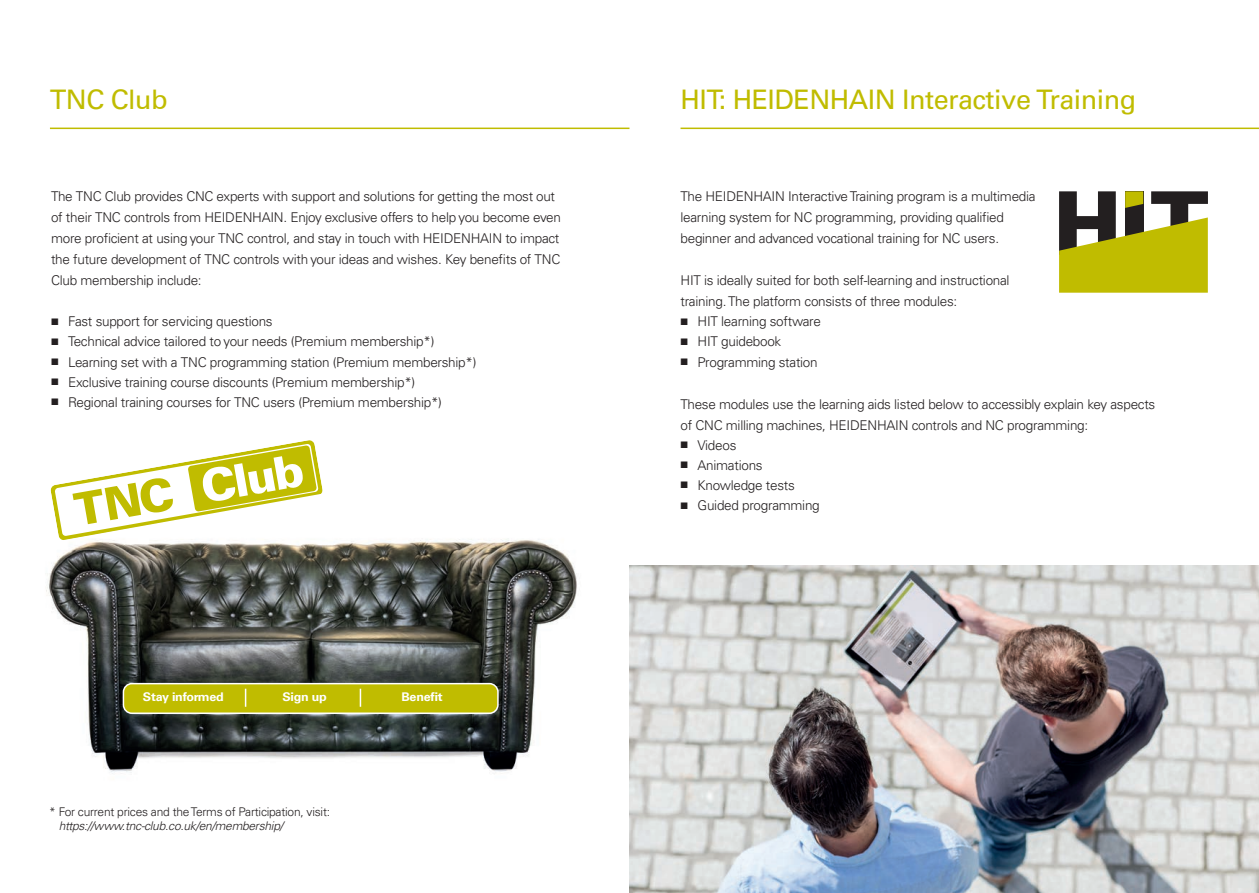
<style>
.page{position:relative;width:1259px;height:893px;background:#fff}
.page>*{position:absolute;margin:0;border:0;box-sizing:border-box;transform-origin:0 0}
.t1{font:27px "Univers LT Pro 55 Roman";letter-spacing:-.02em;color:#c0bc00}
.t2{font:300 13.5px/21px "Univers LT Pro 45";letter-spacing:-.02em;color:#231f20}
.t3{font:300 12px "Univers LT Pro 45";letter-spacing:-.02em;color:#231f20}
.t4{font:italic 300 12px "Univers LT Pro 45";letter-spacing:-.02em;color:#231f20}
.t5{font:700 12px "Univers LT Pro 65";letter-spacing:-.02em;color:#fff;scale:1.04 1}
</style>
<div class="page">
<hr style="left:50px;top:128px;width:579px;height:1px;background:#c0bc00">
<hr style="left:680px;top:128px;width:579px;height:1px;background:#c0bc00">
<img style="left:46px;top:539px;width:531px;height:235px">
<img style="left:629px;top:565px;width:630px;height:328px">
<svg style="left:1059px;top:191px;width:149px;height:102px;background:#a39f30"></svg>
<svg style="left:50px;top:440px;width:273px;height:101px"></svg>
<div style="left:123px;top:684px;width:375px;height:29px;background:#c0bc00;border-radius:9px"></div>
<div style="left:123px;top:683px;width:376px;height:31px;border:2px solid #fff;border-radius:9px"></div>
<svg style="left:245px;top:689px;width:1px;height:18px"></svg>
<svg style="left:360px;top:689px;width:1px;height:18px"></svg>
<h1 class="t1" style="left:50px;top:81px;width:119px">TNC Club</h1>
<h1 class="t1" style="left:680px;top:81px;width:457px">HIT: HEIDENHAIN Interactive Training</h1>
<p class="t2" style="left:51px;top:185px;width:511px">The TNC Club provides CNC experts with support and solutions for getting the most out of their TNC controls from HEIDENHAIN. Enjoy exclusive offers to help you become even more proficient at using your TNC control, and stay in touch with HEIDENHAIN to impact the future development of TNC controls with your ideas and wishes. Key benefits of TNC Club membership include:</p>
<p class="t2" style="left:68px;top:311px;width:410px;line-height:20.1px">Fast support for servicing questions<br>Technical advice tailored to your needs (Premium membership*)<br>Learning set with a TNC programming station (Premium membership*)<br>Exclusive training course discounts (Premium membership*)<br>Regional training courses for TNC users (Premium membership*)</p>
<p class="t5" style="left:143px;top:688px;width:79px">Stay informed</p>
<p class="t5" style="left:282px;top:688px;width:44px">Sign up</p>
<p class="t5" style="left:401px;top:688px;width:41px">Benefit</p>
<p class="t3" style="left:49px;top:804px;width:282px">* For current prices and the Terms of Participation, visit:</p>
<p class="t4" style="left:59px;top:819px;width:226px">https://www.tnc-club.co.uk/en/membership/</p>
<p class="t2" style="left:680px;top:185px;width:356px">The HEIDENHAIN Interactive Training program is a multimedia learning system for NC programming, providing qualified beginner and advanced vocational training for NC users.</p>
<p class="t2" style="left:680px;top:269px;width:330px">HIT is ideally suited for both self-learning and instructional</p>
<p class="t2" style="left:680px;top:290px;width:278px">training. The platform consists of three modules:</p>
<p class="t2" style="left:697px;top:311px;width:125px">HIT learning software</p>
<p class="t2" style="left:697px;top:331px;width:85px">HIT guidebook</p>
<p class="t2" style="left:697px;top:351px;width:122px">Programming station</p>
<p class="t2" style="left:680px;top:393px;width:476px">These modules use the learning aids listed below to accessibly explain key aspects</p>
<p class="t2" style="left:680px;top:414px;width:409px">of CNC milling machines, HEIDENHAIN controls and NC programming:</p>
<p class="t2" style="left:697px;top:434px;width:40px">Videos</p>
<p class="t2" style="left:697px;top:454px;width:67px">Animations</p>
<p class="t2" style="left:697px;top:474px;width:99px">Knowledge tests</p>
<p class="t2" style="left:697px;top:494px;width:124px">Guided programming</p>
</div>
